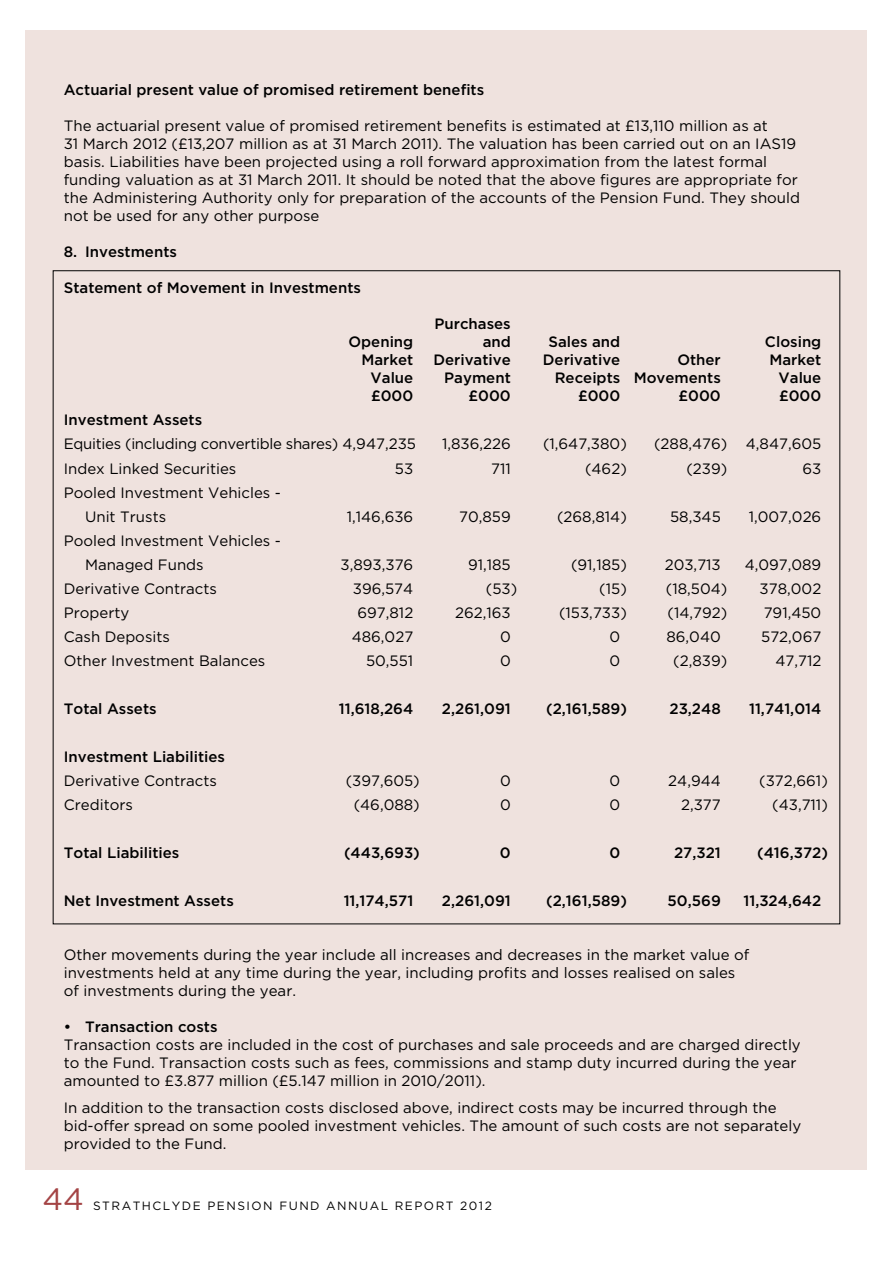
<style>
.page{position:relative;width:893px;height:1263px;background:#fff}
.page>*{position:absolute;margin:0;border:0;box-sizing:border-box;transform-origin:0 0}
.t1{font:30.9px "Gotham";color:#a44445}
.t2{font:15px/18px "Gotham";color:#000}
.t3{font:500 15px "Gotham";color:#000}
.t4{font:15px "Gotham";letter-spacing:-.02em;color:#000}
.t5{font:12px "Gotham";letter-spacing:.125em;color:#000}
</style>
<div class="page">
<div style="left:26px;top:31px;width:841px;height:1139px;background:#efe2de"></div>
<p class="t3" style="left:64px;top:80px;width:422px">Actuarial present value of promised retirement benefits</p>
<p class="t2" style="left:64px;top:117px;width:738px">The actuarial present value of promised retirement benefits is estimated at £13,110 million as at<br>31 March 2012 (£13,207 million as at 31 March 2011). The valuation has been carried out on an IAS19 basis. Liabilities have been projected using a roll forward approximation from the latest formal funding valuation as at 31 March 2011. It should be noted that the above figures are appropriate for the Administering Authority only for preparation of the accounts of the Pension Fund. They should not be used for any other purpose</p>
<p class="t3" style="left:64px;top:242px;width:115px">8. Investments</p>
<p class="t3" style="left:64px;top:278px;width:299px">Statement of Movement in Investments</p>
<p class="t3" style="left:435px;top:314px;width:78px">Purchases</p>
<p class="t3" style="left:348px;top:332px;width:66px">Opening</p>
<p class="t3" style="left:483px;top:332px;width:30px">and</p>
<p class="t3" style="left:548px;top:332px;width:73px">Sales and</p>
<p class="t3" style="left:765px;top:332px;width:58px">Closing</p>
<p class="t3" style="left:361px;top:350px;width:53px">Market</p>
<p class="t3" style="left:433px;top:350px;width:79px">Derivative</p>
<p class="t3" style="left:543px;top:350px;width:79px">Derivative</p>
<p class="t3" style="left:677px;top:350px;width:45px">Other</p>
<p class="t3" style="left:769px;top:350px;width:53px">Market</p>
<p class="t3" style="left:371px;top:368px;width:44px">Value</p>
<p class="t3" style="left:444px;top:368px;width:68px">Payment</p>
<p class="t3" style="left:555px;top:368px;width:168px">Receipts Movements</p>
<p class="t3" style="left:779px;top:368px;width:44px">Value</p>
<p class="t3" style="left:371px;top:386px;width:44px">£000</p>
<p class="t3" style="left:469px;top:386px;width:44px">£000</p>
<p class="t3" style="left:578px;top:386px;width:44px">£000</p>
<p class="t3" style="left:679px;top:386px;width:44px">£000</p>
<p class="t3" style="left:779px;top:386px;width:44px">£000</p>
<p class="t3" style="left:64px;top:410px;width:140px">Investment Assets</p>
<p class="t4" style="left:64px;top:435px;width:354px">Equities (including convertible shares) 4,947,235</p>
<p class="t2" style="left:442px;top:435px;width:70px">1,836,226</p>
<p class="t2" style="left:543px;top:435px;width:85px">(1,647,380)</p>
<p class="t2" style="left:654px;top:435px;width:169px">(288,476) 4,847,605</p>
<p class="t2" style="left:64px;top:459px;width:174px">Index Linked Securities</p>
<p class="t2" style="left:395px;top:459px;width:20px">53</p>
<p class="t2" style="left:491px;top:459px;width:21px">711</p>
<p class="t2" style="left:585px;top:459px;width:43px">(462)</p>
<p class="t2" style="left:686px;top:459px;width:42px">(239)</p>
<p class="t2" style="left:802px;top:459px;width:20px">63</p>
<p class="t2" style="left:85px;top:480px;width:197px;line-height:24px;text-indent:-21px">Pooled Investment Vehicles -<br>Unit Trusts</p>
<p class="t2" style="left:347px;top:507px;width:68px">1,146,636</p>
<p class="t2" style="left:459px;top:507px;width:53px">70,859</p>
<p class="t2" style="left:557px;top:507px;width:71px">(268,814)</p>
<p class="t2" style="left:670px;top:507px;width:52px">58,345</p>
<p class="t2" style="left:749px;top:507px;width:74px">1,007,026</p>
<p class="t2" style="left:85px;top:528px;width:197px;line-height:24px;text-indent:-21px">Pooled Investment Vehicles -<br>Managed Funds</p>
<p class="t2" style="left:341px;top:555px;width:74px">3,893,376</p>
<p class="t2" style="left:468px;top:555px;width:44px">91,185</p>
<p class="t2" style="left:571px;top:555px;width:57px">(91,185)</p>
<p class="t2" style="left:665px;top:555px;width:58px">203,713</p>
<p class="t2" style="left:745px;top:555px;width:78px">4,097,089</p>
<p class="t2" style="left:64px;top:579px;width:155px">Derivative Contracts</p>
<p class="t2" style="left:353px;top:579px;width:62px">396,574</p>
<p class="t2" style="left:486px;top:579px;width:33px">(53)</p>
<p class="t2" style="left:599px;top:579px;width:29px">(15)</p>
<p class="t2" style="left:666px;top:579px;width:63px">(18,504)</p>
<p class="t2" style="left:760px;top:579px;width:63px">378,002</p>
<p class="t2" style="left:64px;top:603px;width:67px">Property</p>
<p class="t2" style="left:357px;top:603px;width:57px">697,812</p>
<p class="t2" style="left:455px;top:603px;width:57px">262,163</p>
<p class="t2" style="left:559px;top:603px;width:69px">(153,733)</p>
<p class="t2" style="left:668px;top:603px;width:61px">(14,792)</p>
<p class="t2" style="left:764px;top:603px;width:59px">791,450</p>
<p class="t2" style="left:64px;top:627px;width:108px">Cash Deposits</p>
<p class="t2" style="left:352px;top:627px;width:63px">486,027</p>
<p class="t2" style="left:500px;top:627px;width:12px">0</p>
<p class="t2" style="left:610px;top:627px;width:12px">0</p>
<p class="t2" style="left:666px;top:627px;width:56px">86,040</p>
<p class="t2" style="left:761px;top:627px;width:62px">572,067</p>
<p class="t2" style="left:64px;top:651px;width:203px">Other Investment Balances</p>
<p class="t2" style="left:366px;top:651px;width:49px">50,551</p>
<p class="t2" style="left:500px;top:651px;width:12px">0</p>
<p class="t2" style="left:610px;top:651px;width:12px">0</p>
<p class="t2" style="left:673px;top:651px;width:56px">(2,839)</p>
<p class="t2" style="left:775px;top:651px;width:47px">47,712</p>
<p class="t3" style="left:64px;top:698px;width:94px">Total Assets</p>
<p class="t3" style="left:339px;top:698px;width:76px">11,618,264</p>
<p class="t3" style="left:442px;top:698px;width:70px">2,261,091</p>
<p class="t3" style="left:546px;top:698px;width:82px">(2,161,589)</p>
<p class="t3" style="left:669px;top:698px;width:53px">23,248</p>
<p class="t3" style="left:749px;top:698px;width:74px">11,741,014</p>
<p class="t3" style="left:64px;top:746px;width:163px">Investment Liabilities</p>
<p class="t2" style="left:64px;top:771px;width:155px">Derivative Contracts</p>
<p class="t2" style="left:346px;top:771px;width:76px">(397,605)</p>
<p class="t2" style="left:500px;top:771px;width:12px">0</p>
<p class="t2" style="left:610px;top:771px;width:12px">0</p>
<p class="t2" style="left:668px;top:771px;width:54px">24,944</p>
<p class="t2" style="left:759px;top:771px;width:70px">(372,661)</p>
<p class="t2" style="left:64px;top:795px;width:71px">Creditors</p>
<p class="t2" style="left:354px;top:795px;width:68px">(46,088)</p>
<p class="t2" style="left:500px;top:795px;width:12px">0</p>
<p class="t2" style="left:610px;top:795px;width:12px">0</p>
<p class="t2" style="left:681px;top:795px;width:41px">2,377</p>
<p class="t2" style="left:772px;top:795px;width:57px">(43,711)</p>
<p class="t3" style="left:64px;top:842px;width:117px">Total Liabilities</p>
<p class="t3" style="left:344px;top:842px;width:77px">(443,693)</p>
<p class="t3" style="left:500px;top:842px;width:12px">0</p>
<p class="t3" style="left:609px;top:842px;width:12px">0</p>
<p class="t3" style="left:674px;top:842px;width:48px">27,321</p>
<p class="t3" style="left:757px;top:842px;width:72px">(416,372)</p>
<p class="t3" style="left:64px;top:890px;width:172px">Net Investment Assets</p>
<p class="t3" style="left:344px;top:890px;width:71px">11,174,571</p>
<p class="t3" style="left:442px;top:890px;width:70px">2,261,091</p>
<p class="t3" style="left:546px;top:890px;width:82px">(2,161,589)</p>
<p class="t3" style="left:668px;top:890px;width:55px">50,569</p>
<p class="t3" style="left:743px;top:890px;width:79px">11,324,642</p>
<p class="t2" style="left:64px;top:945px;width:687px">Other movements during the year include all increases and decreases in the market value of investments held at any time during the year, including profits and losses realised on sales of investments during the year.</p>
<p class="t3" style="left:64px;top:1016px;width:155px">• Transaction costs</p>
<p class="t2" style="left:64px;top:1035px;width:738px">Transaction costs are included in the cost of purchases and sale proceeds and are charged directly to the Fund. Transaction costs such as fees, commissions and stamp duty incurred during the year amounted to £3.877 million (£5.147 million in 2010/2011).</p>
<p class="t2" style="left:64px;top:1098px;width:739px">In addition to the transaction costs disclosed above, indirect costs may be incurred through the bid-offer spread on some pooled investment vehicles. The amount of such costs are not separately provided to the Fund.</p>
<h1 class="t1" style="left:43px;top:1179px;width:43px">44</h1>
<p class="t5" style="left:93px;top:1198px;width:400px">STRATHCLYDE PENSION FUND ANNUAL REPORT 2012</p>
</div>
